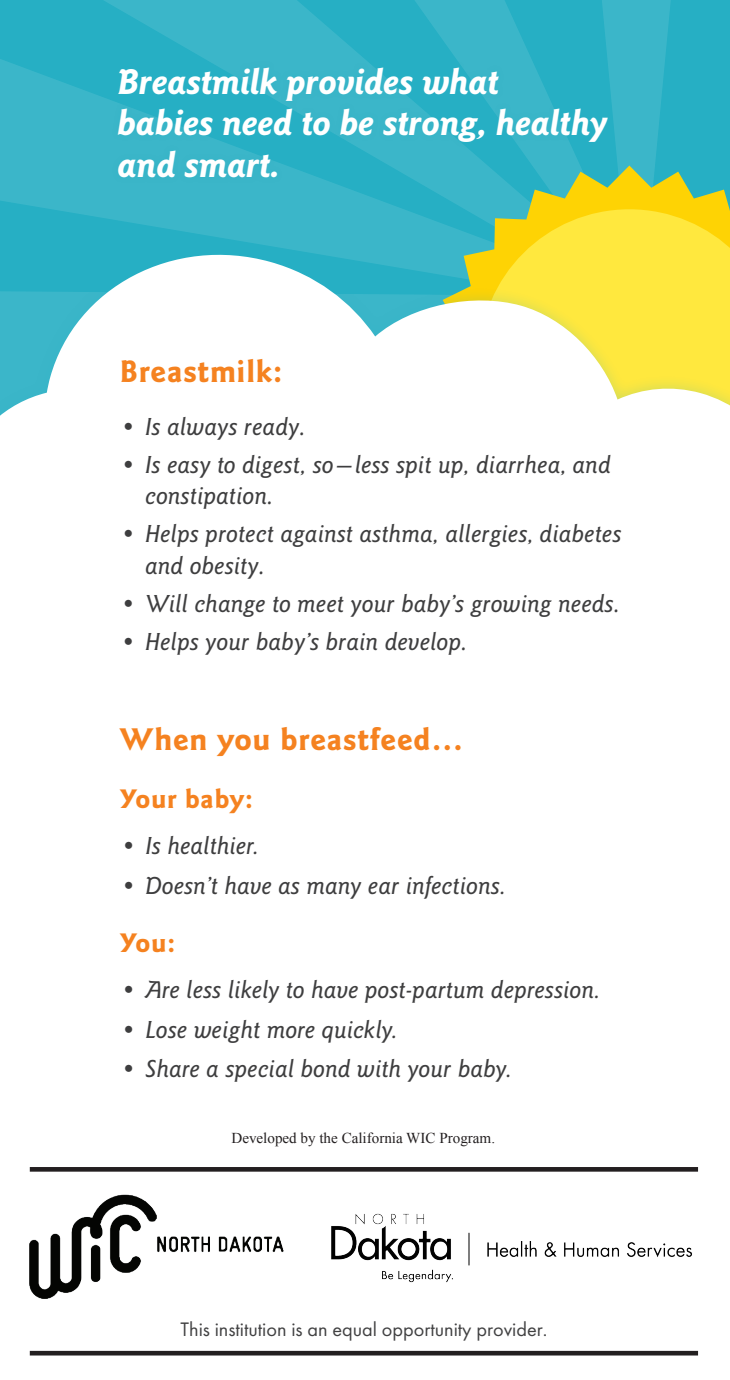
<style>
.page{position:relative;width:730px;height:1380px;background:#fff}
.page>*{position:absolute;margin:0;border:0;box-sizing:border-box;transform-origin:0 0}
.t1{font:italic 700 37.12px/41.6px "Goudy Sans ITC";letter-spacing:-.005em;color:#fff}
.t2{font:700 32.4px "Goudy Sans ITC";letter-spacing:.025em;color:#f58220}
.t3{font:700 27.9px "Goudy Sans ITC";letter-spacing:.025em;color:#f58220}
.t4{font:italic 25.43px/31.1px "Goudy Sans Md ITC";color:#3e3e3f}
.t5{font:20.25px "Futura PT";color:#414142}
.t6{font:15.08px "Times New Roman";color:#231f20}
.s1{font-family:"Minion Pro"}
</style>
<div class="page">
<svg style="left:0;top:0;width:195px;height:34px;background:#2cb1c5"></svg>
<svg style="left:0;top:34px;width:195px;height:121px;background:#31b2c6"></svg>
<svg style="left:195px;top:0;width:363px;height:61px;background:#32b3c7"></svg>
<svg style="left:558px;top:0;width:155px;height:155px;background:#2fb2c6"></svg>
<svg style="left:0;top:155px;width:729px;height:80px;background:#64bc9d"></svg>
<svg style="left:0;top:235px;width:729px;height:181px"></svg>
<div style="left:113px;top:61px;width:499px;height:123px;background:#26afc4;opacity:.4"></div>
<div style="left:30px;top:1166px;width:667px;height:5px;background:#231f20"></div>
<div style="left:30px;top:1350px;width:667px;height:5px;background:#231f20"></div>
<img style="left:30px;top:1194px;width:254px;height:104px">
<img style="left:331px;top:1213px;width:361px;height:70px">
<h1 class="t1" style="left:118px;top:61px;width:491px">Breastmilk provides what<br>babies need to be strong, healthy and smart.</h1>
<p class="t2" style="left:120px;top:353px;width:164px">Breastmilk:</p>
<p class="t4" style="left:119px;top:411px;width:187px">• Is always ready<span class="s1">.</span></p>
<p class="t4" style="left:145px;top:449px;width:467px;text-indent:-25px">• Is easy to digest, so—less spit up, diarrhea, and constipation<span class="s1">.</span></p>
<p class="t4" style="left:145px;top:519px;width:477px;text-indent:-25px">• Helps protect against asthma, allergies, diabetes and obesity<span class="s1">.</span></p>
<p class="t4" style="left:119px;top:588px;width:501px">• Will change to meet your baby’s growing needs<span class="s1">.</span></p>
<p class="t4" style="left:119px;top:627px;width:349px">• Helps your baby’s brain develop<span class="s1">.</span></p>
<p class="t2" style="left:120px;top:720px;width:344px">When you breastfeed...</p>
<p class="t3" style="left:120px;top:782px;width:135px">Your baby:</p>
<p class="t4" style="left:120px;top:831px;width:141px">• Is healthier.</p>
<p class="t4" style="left:120px;top:870px;width:387px">• Doesn’t have as many ear infections.</p>
<p class="t3" style="left:120px;top:926px;width:57px">You:</p>
<p class="t4" style="left:120px;top:974px;width:481px">• Are less likely to have post-partum depression.</p>
<p class="t4" style="left:120px;top:1014px;width:279px">• Lose weight more quickly.</p>
<p class="t4" style="left:120px;top:1053px;width:393px">• Share a special bond with your baby.</p>
<p class="t6" style="left:231px;top:1128px;width:265px">Developed by the California WIC Program.</p>
<p class="t5" style="left:180px;top:1317px;width:368px">This institution is an equal opportunity provider.</p>
</div>
